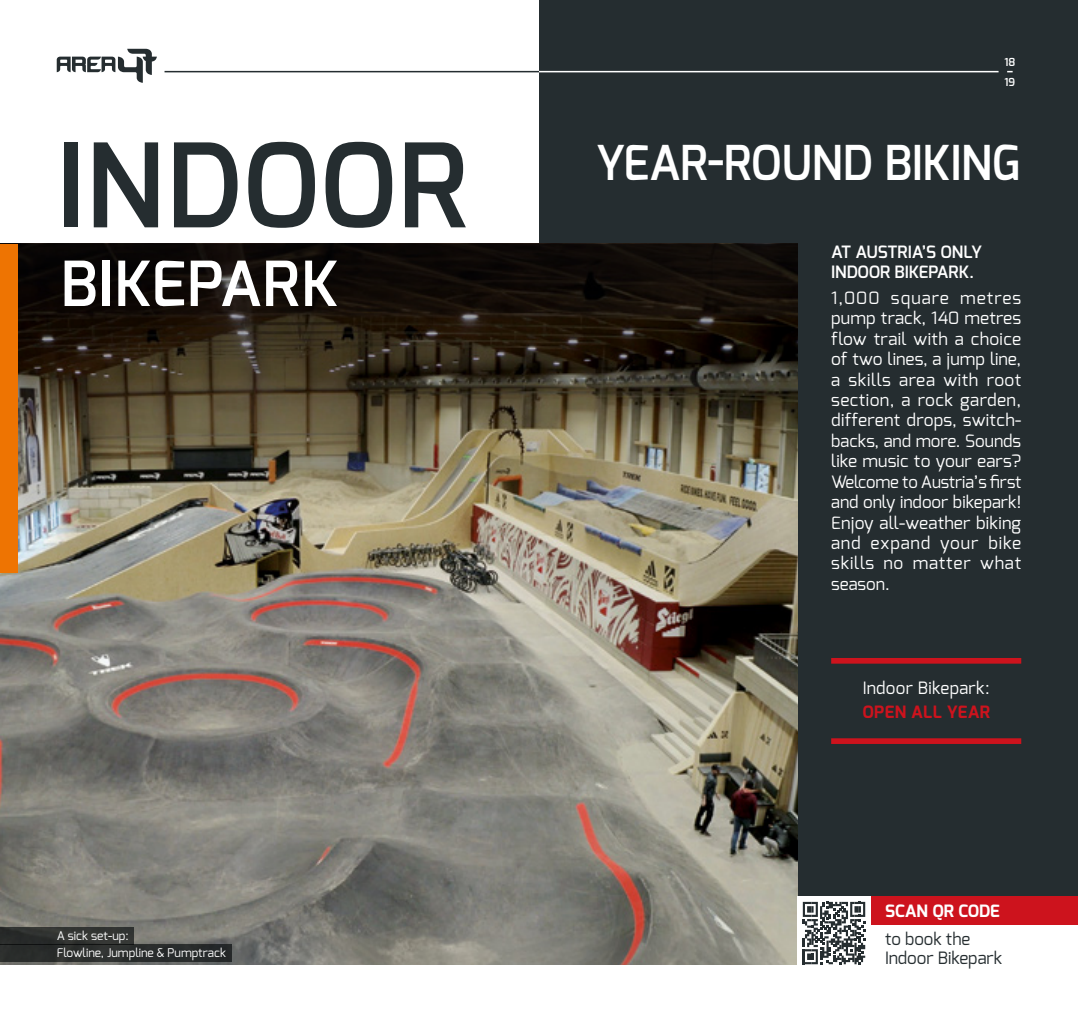
<style>
.page{position:relative;width:1078px;height:1021px;background:#fff}
.page>*{position:absolute;margin:0;border:0;box-sizing:border-box;transform-origin:0 0}
.t1{font:600 116px "Exo";letter-spacing:.02em;color:#252d30}
.t2{font:600 62px "Exo";letter-spacing:.02em;color:#fff}
.t3{font:600 48px "Exo";color:#fff;scale:.95 1}
.t4{font:17px/20.4px "Exo";letter-spacing:.02em;color:#fff;text-align:justify}
.t5{font:600 17px/20.4px "Exo";color:#fff}
.t6{font:17px/19px "Exo";color:#252d30}
.t7{font:700 17px "Exo";letter-spacing:.02em;color:#cd131d}
.t8{font:700 17px "Exo";color:#fff}
.t9{font:12px "Exo";color:#fff}
.t10{font:600 11px/20px "Exo";color:#fff}
</style>
<div class="page">
<div style="left:539px;top:0;width:538px;height:896px;background:#252d30"></div>
<img style="left:0;top:571px;width:797px;height:393px">
<div style="left:870px;top:896px;width:207px;height:28px;background:#cd131d"></div>
<img style="left:17px;top:244px;width:780px;height:327px">
<hr style="left:539px;top:71px;width:459px;height:1px;background:#fff">
<svg style="left:57px;top:49px;width:100px;height:34px"></svg>
<hr style="left:164px;top:71px;width:375px;height:1px;background:#252d30">
<div style="left:0;top:944px;width:231px;height:17px;background:#292c2c"></div>
<div style="left:0;top:927px;width:133px;height:17px;background:#313432"></div>
<div style="left:0;top:244px;width:17px;height:329px;background:#ee7402"></div>
<div style="left:831px;top:738px;width:189px;height:6px;background:#cd131d"></div>
<div style="left:831px;top:658px;width:189px;height:5px;background:#cd131d"></div>
<svg style="left:802px;top:901px;width:63px;height:63px"></svg>
<h1 class="t1" style="left:57px;top:111px;width:412px">INDOOR</h1>
<h2 class="t2" style="left:60px;top:244px;width:280px">BIKEPARK</h2>
<p class="t9" style="left:57px;top:927px;width:73px">A sick set-up:</p>
<p class="t9" style="left:57px;top:944px;width:171px">Flowline, Jumpline &amp; Pumptrack</p>
<p class="t10" style="left:1004px;top:52px;width:12px">18<br>19</p>
<h3 class="t3" style="left:595px;top:132px;width:448px">YEAR-ROUND BIKING</h3>
<p class="t5" style="left:831px;top:241px;width:152px">AT AUSTRIA’S ONLY<br>INDOOR BIKEPARK.</p>
<p class="t4" style="left:831px;top:287px;width:192px">1,000 square metres pump track, 140 metres flow trail with a choice of two lines, a jump line, a skills area with root section, a rock garden, different drops, switch&shy;backs, and more. Sounds like music to your ears?<br>Welcome to Austria’s first and only indoor bikepark!<br>Enjoy all-weather biking and expand your bike skills no matter what season.</p>
<p class="t4" style="left:862px;top:678px;width:128px">Indoor Bikepark:</p>
<p class="t7" style="left:862px;top:701px;width:129px">OPEN ALL YEAR</p>
<p class="t8" style="left:884px;top:900px;width:116px">SCAN QR CODE</p>
<p class="t6" style="left:884px;top:929px;width:119px">to book the<br>Indoor Bikepark</p>
</div>
